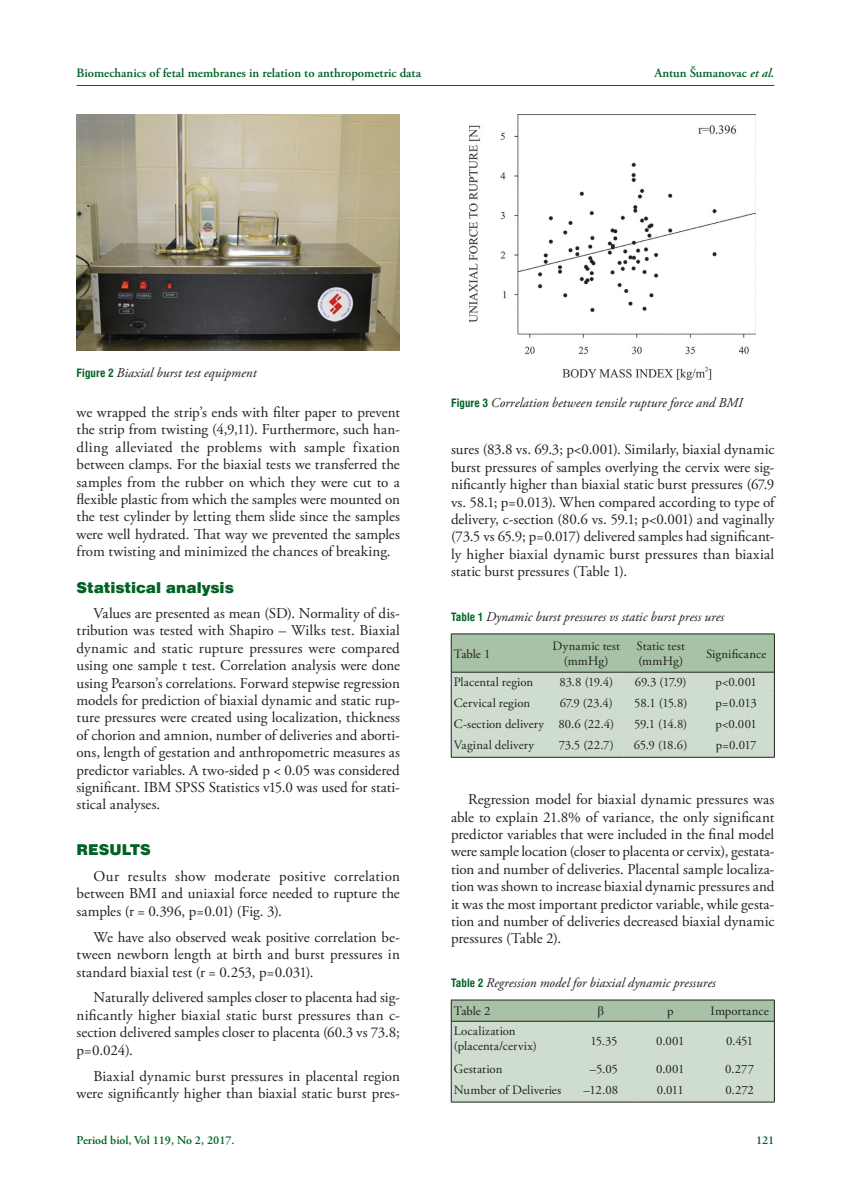
<style>
.page{position:relative;width:851px;height:1191px;background:#fff}
.page>*{position:absolute;margin:0;border:0;box-sizing:border-box;transform-origin:0 0}
.t1{font:15px/17.4px "Adobe Garamond Pro";color:#231f20;text-align:justify}
.t2{font:900 15px "Swiss 721 BT";color:#006224}
.t3{font:italic 13.5px "Adobe Garamond Pro";letter-spacing:.005em;color:#231f20}
.t4{font:12.75px/15px "Adobe Garamond Pro";letter-spacing:.005em;color:#231f20}
.t5{font:600 12.75px "Adobe Garamond Pro";color:#006224}
.t6{font:12.75px "Times New Roman";color:#231f20}
.t7{font:600 12px "Adobe Garamond Pro";color:#006224}
.s1{font-style:italic}
.s2{font-family:"Swiss 721 BT";font-weight:700;font-style:normal;font-stretch:condensed;font-size:11.25px;color:#006224}
</style>
<div class="page">
<hr style="left:77px;top:85px;width:697px;height:1px;background:#006224">
<img style="left:77px;top:115px;width:323px;height:235px">
<img style="left:470px;top:115px;width:285px;height:265px">
<hr style="left:451px;top:633px;width:98px;height:1px;background:#231f20">
<hr style="left:549px;top:633px;width:74px;height:1px;background:#231f20">
<hr style="left:623px;top:633px;width:75px;height:1px;background:#231f20">
<hr style="left:698px;top:633px;width:76px;height:1px;background:#231f20">
<svg style="left:451px;top:634px;width:324px;height:123px;background:#bccebc"></svg>
<hr style="left:451px;top:757px;width:98px;height:1px;background:#231f20">
<hr style="left:549px;top:757px;width:74px;height:1px;background:#231f20">
<hr style="left:623px;top:757px;width:75px;height:1px;background:#231f20">
<hr style="left:698px;top:757px;width:76px;height:1px;background:#231f20">
<hr style="left:451px;top:999px;width:115px;height:1px;background:#231f20">
<hr style="left:566px;top:999px;width:69px;height:1px;background:#231f20">
<hr style="left:635px;top:999px;width:69px;height:1px;background:#231f20">
<hr style="left:704px;top:999px;width:70px;height:1px;background:#231f20">
<svg style="left:451px;top:1000px;width:324px;height:102px;background:#c2d3c1"></svg>
<hr style="left:451px;top:1101px;width:115px;height:1px;background:#231f20">
<hr style="left:566px;top:1101px;width:69px;height:1px;background:#231f20">
<hr style="left:635px;top:1101px;width:69px;height:1px;background:#231f20">
<hr style="left:704px;top:1101px;width:70px;height:1px;background:#231f20">
<p class="t5" style="left:77px;top:65px;width:346px">Biomechanics of fetal membranes in relation to anthropometric data</p>
<p class="t5" style="left:654px;top:65px;width:121px">Antun Šumanovac <span class="s1">et al.</span></p>
<p class="t3" style="left:77px;top:365px;width:181px"><span class="s2">Figure 2</span> Biaxial burst test equipment</p>
<p class="t1" style="left:77px;top:404px;width:325px">we wrapped the strip’s ends with filter paper to prevent the strip from twisting (4,9,11). Furthermore, such han&shy;dling alleviated the problems with sample fixation between clamps. For the biaxial tests we transferred the samples from the rubber on which they were cut to a flexible plastic from which the samples were mounted on the test cylinder by letting them slide since the samples were well hydrated. That way we prevented the samples from twisting and minimized the chances of breaking.</p>
<p class="t2" style="left:77px;top:579px;width:159px">Statistical analysis</p>
<p class="t1" style="left:77px;top:605px;width:325px;text-indent:17px">Values are presented as mean (SD). Normality of dis&shy;tribution was tested with Shapiro – Wilks test. Biaxial dynamic and static rupture pressures were compared using one sample t test. Correlation analysis were done using Pearson’s correlations. Forward stepwise regression models for prediction of biaxial dynamic and static rup&shy;ture pressures were created using localization, thickness of chorion and amnion, number of deliveries and aborti&shy;ons, length of gestation and anthropometric measures as predictor variables. A two-sided p &lt; 0.05 was considered significant. IBM SPSS Statistics v15.0 was used for stati&shy;stical analyses.</p>
<p class="t2" style="left:77px;top:840px;width:76px">Results</p>
<p class="t1" style="left:77px;top:868px;width:325px;text-indent:17px">Our results show moderate positive correlation between BMI and uniaxial force needed to rupture the samples (r = 0.396, p=0.01) (Fig. 3).</p>
<p class="t1" style="left:77px;top:928px;width:325px;text-indent:17px">We have also observed weak positive correlation be&shy;tween newborn length at birth and burst pressures in standard biaxial test (r = 0.253, p=0.031).</p>
<p class="t1" style="left:77px;top:989px;width:325px;text-indent:17px">Naturally delivered samples closer to placenta had sig&shy;nificantly higher biaxial static burst pressures than c&shy;section delivered samples closer to placenta (60.3 vs 73.8; p=0.024).</p>
<p class="t1" style="left:77px;top:1067px;width:325px;text-align:right">Biaxial dynamic burst pressures in placental region were significantly higher than biaxial static burst pres-</p>
<p class="t3" style="left:451px;top:394px;width:293px"><span class="s2">Figure 3</span> Correlation between tensile rupture force and BMI</p>
<p class="t1" style="left:451px;top:441px;width:325px">sures (83.8 vs. 69.3; p&lt;0.001). Similarly, biaxial dynamic burst pressures of samples overlying the cervix were sig&shy;nificantly higher than biaxial static burst pressures (67.9 vs. 58.1; p=0.013). When compared according to type of delivery, c-section (80.6 vs. 59.1; p&lt;0.001) and vaginally (73.5 vs 65.9; p=0.017) delivered samples had significant&shy;ly higher biaxial dynamic burst pressures than biaxial static burst pressures (Table 1).</p>
<p class="t3" style="left:451px;top:609px;width:274px"><span class="s2">Table 1</span> Dynamic burst pressures vs static burst press ures</p>
<p class="t4" style="left:453px;top:646px;width:38px">Table 1</p>
<p class="t4" style="left:552px;top:639px;width:69px;text-align:center">Dynamic test (mmHg)</p>
<p class="t4" style="left:636px;top:639px;width:50px">Static test (mmHg)</p>
<p class="t4" style="left:706px;top:646px;width:62px">Significance</p>
<p class="t4" style="left:453px;top:674px;width:81px">Placental region</p>
<p class="t4" style="left:559px;top:674px;width:55px">83.8 (19.4)</p>
<p class="t4" style="left:634px;top:674px;width:53px">69.3 (17.9)</p>
<p class="t4" style="left:715px;top:674px;width:43px">p&lt;0.001</p>
<p class="t4" style="left:453px;top:696px;width:78px">Cervical region</p>
<p class="t4" style="left:559px;top:696px;width:55px">67.9 (23.4)</p>
<p class="t4" style="left:634px;top:696px;width:55px">58.1 (15.8)</p>
<p class="t4" style="left:715px;top:696px;width:43px">p=0.013</p>
<p class="t4" style="left:453px;top:717px;width:162px">C-section delivery 80.6 (22.4)</p>
<p class="t4" style="left:634px;top:717px;width:55px">59.1 (14.8)</p>
<p class="t4" style="left:715px;top:717px;width:43px">p&lt;0.001</p>
<p class="t4" style="left:453px;top:738px;width:82px">Vaginal delivery</p>
<p class="t4" style="left:558px;top:738px;width:57px">73.5 (22.7)</p>
<p class="t4" style="left:633px;top:738px;width:55px">65.9 (18.6)</p>
<p class="t4" style="left:715px;top:738px;width:42px">p=0.017</p>
<p class="t1" style="left:451px;top:791px;width:325px;text-indent:17px">Regression model for biaxial dynamic pressures was able to explain 21.8% of variance, the only significant predictor variables that were included in the final model were sample location (closer to placenta or cervix), gestata&shy;tion and number of deliveries. Placental sample localiza&shy;tion was shown to increase biaxial dynamic pressures and it was the most important predictor variable, while gesta&shy;tion and number of deliveries decreased biaxial dynamic pressures (Table 2).</p>
<p class="t3" style="left:451px;top:975px;width:266px"><span class="s2">Table 2</span> Regression model for biaxial dynamic pressures</p>
<p class="t4" style="left:453px;top:1004px;width:38px">Table 2</p>
<p class="t6" style="left:597px;top:1002px;width:8px">β</p>
<p class="t4" style="left:667px;top:1004px;width:8px">p</p>
<p class="t4" style="left:710px;top:1004px;width:60px">Importance</p>
<p class="t4" style="left:453px;top:1023px;width:85px">Localization (placenta/cervix)</p>
<p class="t4" style="left:590px;top:1034px;width:28px">15.35</p>
<p class="t4" style="left:656px;top:1034px;width:30px">0.001</p>
<p class="t4" style="left:726px;top:1034px;width:29px">0.451</p>
<p class="t4" style="left:453px;top:1062px;width:50px">Gestation</p>
<p class="t4" style="left:589px;top:1062px;width:30px">–5.05</p>
<p class="t4" style="left:656px;top:1062px;width:30px">0.001</p>
<p class="t4" style="left:725px;top:1062px;width:30px">0.277</p>
<p class="t4" style="left:453px;top:1083px;width:109px">Number of Deliveries</p>
<p class="t4" style="left:583px;top:1083px;width:36px">–12.08</p>
<p class="t4" style="left:656px;top:1083px;width:29px">0.011</p>
<p class="t4" style="left:725px;top:1083px;width:30px">0.272</p>
<p class="t7" style="left:77px;top:1133px;width:159px">Period biol, Vol 119, No 2, 2017.</p>
<p class="t7" style="left:755px;top:1133px;width:20px">121</p>
</div>
